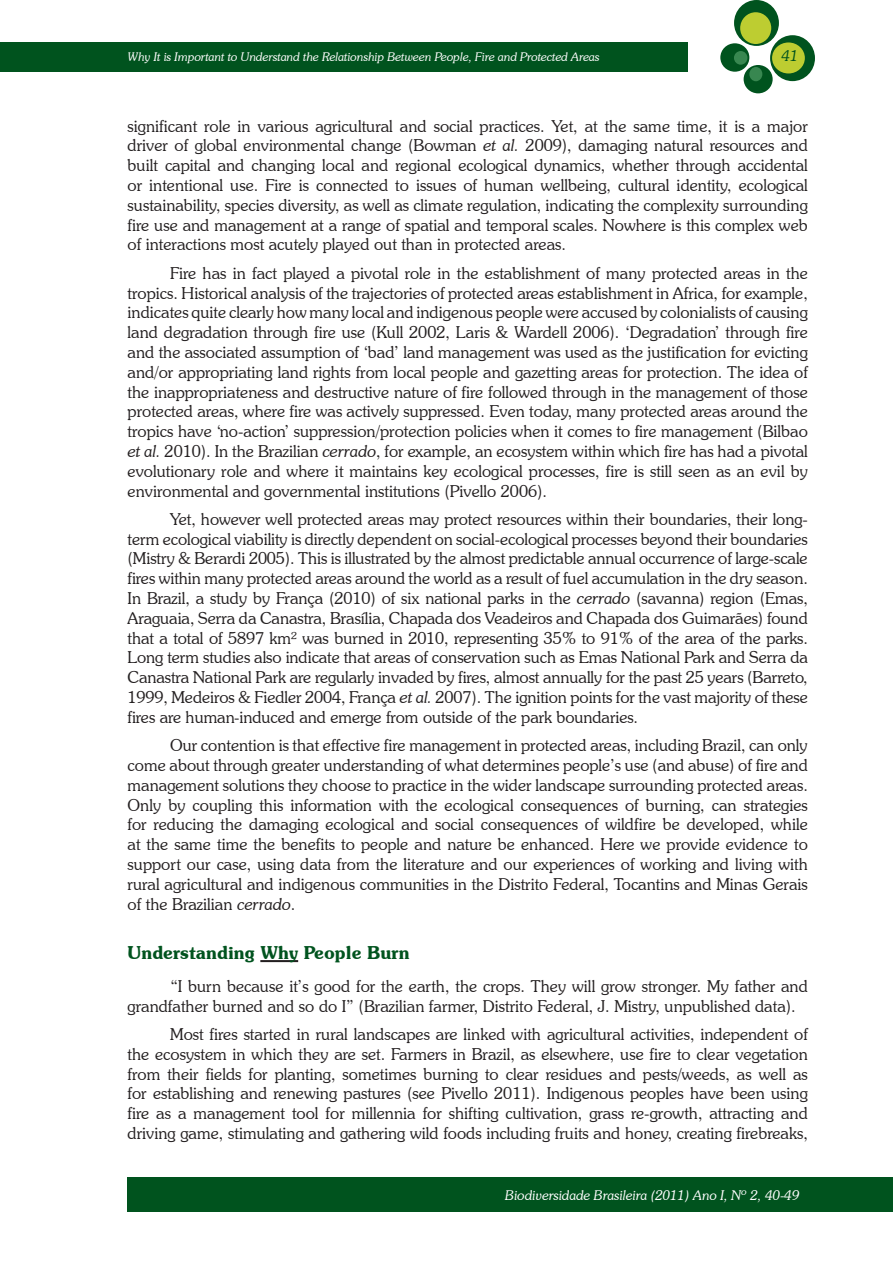
<style>
.page{position:relative;width:893px;height:1263px;background:#fff}
.page>*{position:absolute;margin:0;border:0;box-sizing:border-box;transform-origin:0 0}
.t1{font:600 18px "Souvenir IT Cby BT";color:#00531e}
.t2{font:300 16.5px/19.8px "Souvenir IT Cby BT";color:#231f20;text-align:justify}
.t3{font:italic 300 15px "Souvenir IT Cby BT";color:#00531e}
.t4{font:italic 300 13.5px "Souvenir IT Cby BT";color:#fff}
.t5{font:italic 300 12px "Souvenir IT Cby BT";color:#fff}
.s1{font-style:italic}
</style>
<div class="page">
<div style="left:0;top:43px;width:687px;height:29px;background:#00531e"></div>
<div style="left:734px;top:0;width:45px;height:46px;background:#00531e;border-radius:50%"></div>
<div style="left:770px;top:35px;width:45px;height:46px;background:#00531e;border-radius:50%"></div>
<div style="left:720px;top:43px;width:29px;height:29px;background:#00531e;border-radius:50%"></div>
<div style="left:744px;top:65px;width:29px;height:28px;background:#00531e;border-radius:50%"></div>
<div style="left:740px;top:12px;width:31px;height:32px;background:#bdcd31;border-radius:50%"></div>
<div style="left:772px;top:42px;width:33px;height:31px;background:#bdcd31;border-radius:50%"></div>
<div style="left:734px;top:51px;width:13px;height:14px;background:#388750;border-radius:50%"></div>
<div style="left:749px;top:67px;width:13px;height:14px;background:#388750;border-radius:50%"></div>
<div style="left:128px;top:1178px;width:765px;height:34px;background:#00531e"></div>
<hr style="left:260px;top:960px;width:38px;height:2px;background:#231f20">
<p class="t5" style="left:128px;top:50px;width:473px">Why It is Important to Understand the Relationship Between People, Fire and Protected Areas</p>
<p class="t3" style="left:782px;top:46px;width:18px">41</p>
<p class="t2" style="left:128px;top:116px;width:682px">significant role in various agricultural and social practices. Yet, at the same time, it is a major driver of global environmental change (Bowman <span class="s1">et al.</span> 2009), damaging natural resources and built capital and changing local and regional ecological dynamics, whether through accidental or intentional use. Fire is connected to issues of human wellbeing, cultural identity, ecological sustainability, species diversity, as well as climate regulation, indicating the complexity surrounding fire use and management at a range of spatial and temporal scales. Nowhere is this complex web of interactions most acutely played out than in protected areas.</p>
<p class="t2" style="left:128px;top:263px;width:682px;text-indent:43px">Fire has in fact played a pivotal role in the establishment of many protected areas in the tropics. Historical analysis of the trajectories of protected areas establishment in Africa, for example, indicates quite clearly how many local and indigenous people were accused by colonialists of causing land degradation through fire use (Kull 2002, Laris &amp; Wardell 2006). ‘Degradation’ through fire and the associated assumption of ‘bad’ land management was used as the justification for evicting and/or appropriating land rights from local people and gazetting areas for protection. The idea of the inappropriateness and destructive nature of fire followed through in the management of those protected areas, where fire was actively suppressed. Even today, many protected areas around the tropics have ‘no-action’ suppression/protection policies when it comes to fire management (Bilbao <span class="s1">et al.</span> 2010). In the Brazilian <span class="s1">cerrado</span>, for example, an ecosystem within which fire has had a pivotal evolutionary role and where it maintains key ecological processes, fire is still seen as an evil by environmental and governmental institutions (Pivello 2006).</p>
<p class="t2" style="left:128px;top:509px;width:682px;text-indent:43px">Yet, however well protected areas may protect resources within their boundaries, their long&shy;term ecological viability is directly dependent on social-ecological processes beyond their boundaries (Mistry &amp; Berardi 2005). This is illustrated by the almost predictable annual occurrence of large-scale fires within many protected areas around the world as a result of fuel accumulation in the dry season.<br>In Brazil, a study by França (2010) of six national parks in the <span class="s1">cerrado</span> (savanna) region (Emas, Araguaia, Serra da Canastra, Brasília, Chapada dos Veadeiros and Chapada dos Guimarães) found that a total of 5897 km² was burned in 2010, representing 35% to 91% of the area of the parks.<br>Long term studies also indicate that areas of conservation such as Emas National Park and Serra da Canastra National Park are regularly invaded by fires, almost annually for the past 25 years (Barreto, 1999, Medeiros &amp; Fiedler 2004, França <span class="s1">et al.</span> 2007). The ignition points for the vast majority of these fires are human-induced and emerge from outside of the park boundaries.</p>
<p class="t2" style="left:128px;top:735px;width:682px;text-indent:43px">Our contention is that effective fire management in protected areas, including Brazil, can only come about through greater understanding of what determines people’s use (and abuse) of fire and management solutions they choose to practice in the wider landscape surrounding protected areas.<br>Only by coupling this information with the ecological consequences of burning, can strategies for reducing the damaging ecological and social consequences of wildfire be developed, while at the same time the benefits to people and nature be enhanced. Here we provide evidence to support our case, using data from the literature and our experiences of working and living with rural agricultural and indigenous communities in the Distrito Federal, Tocantins and Minas Gerais of the Brazilian <span class="s1">cerrado</span>.</p>
<p class="t1" style="left:128px;top:941px;width:284px">Understanding Why People Burn</p>
<p class="t2" style="left:128px;top:976px;width:682px;text-indent:43px">“I burn because it’s good for the earth, the crops. They will grow stronger. My father and grandfather burned and so do I” (Brazilian farmer, Distrito Federal, J. Mistry, unpublished data).</p>
<p class="t2" style="left:128px;top:1024px;width:682px;text-indent:43px">Most fires started in rural landscapes are linked with agricultural activities, independent of the ecosystem in which they are set. Farmers in Brazil, as elsewhere, use fire to clear vegetation from their fields for planting, sometimes burning to clear residues and pests/weeds, as well as for establishing and renewing pastures (see Pivello 2011). Indigenous peoples have been using fire as a management tool for millennia for shifting cultivation, grass re-growth, attracting and driving game, stimulating and gathering wild foods including fruits and honey, creating firebreaks,</p>
<p class="t4" style="left:505px;top:1187px;width:296px">Biodiversidade Brasileira (2011) Ano I, Nº 2, 40-49</p>
</div>
